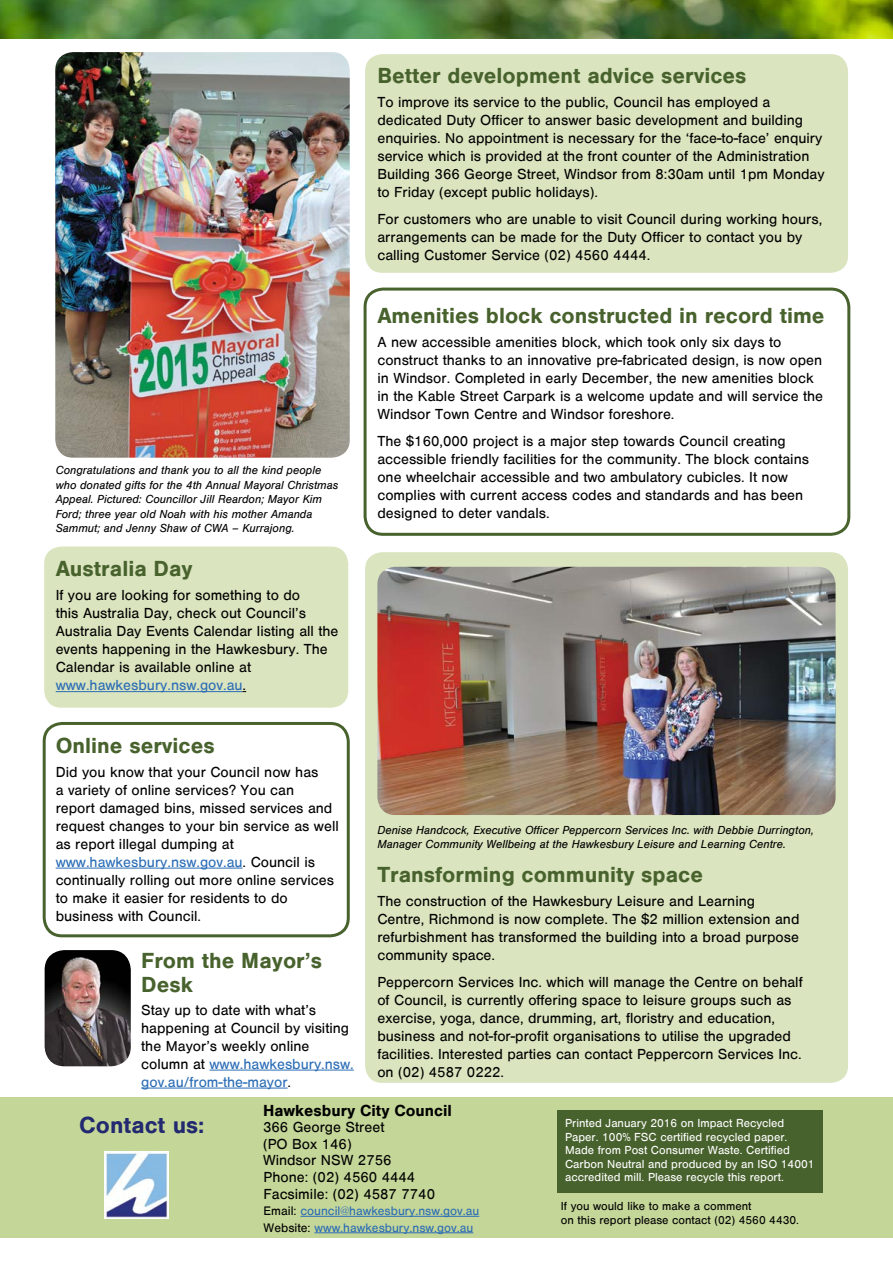
<style>
.page{position:relative;width:893px;height:1263px;background:#fff}
.page>*{position:absolute;margin:0;border:0;box-sizing:border-box;transform-origin:0 0}
.t1{font:700 24px "Nimbus San";color:#222970}
.t2{font:700 22.5px/24px "Nimbus San";color:#48622d}
.t3{font:700 16.5px "Nimbus San";color:#000}
.t4{font:15px/18px "Nimbus San";color:#000}
.t5{font:12.75px/16.5px "Nimbus San";color:#2b6db6}
.t6{font:italic 12px/14.4px "Nimbus San";color:#000}
.t7{font:12px/13.5px "Nimbus San";color:#fff}
.t8{font:12px/13.5px "Nimbus San";color:#000}
.s1{color:#2b6db6}
.s2{color:#000}
</style>
<div class="page">
<img style="left:0;top:0;width:893px;height:38px">
<div style="left:0;top:1097px;width:893px;height:140px;background:#c4d698"></div>
<hr style="left:300px;top:1216px;width:179px;height:1px;background:#2b6db6">
<hr style="left:314px;top:1232px;width:159px;height:1px;background:#2b6db6">
<div style="left:557px;top:1110px;width:266px;height:82px;background:#48622d"></div>
<img style="left:105px;top:1152px;width:64px;height:66px">
<hr style="left:56px;top:868px;width:187px;height:1px;background:#2b6db6">
<div style="left:43px;top:722px;width:307px;height:215px;border:3px solid #48622d;border-radius:18px"></div>
<div style="left:43px;top:546px;width:306px;height:162px;background:#dae4be;border-radius:18px"></div>
<div style="left:43px;top:545px;width:307px;height:164px;border:2px solid #fff;border-radius:18px"></div>
<img style="left:55px;top:52px;width:295px;height:406px">
<div style="left:364px;top:53px;width:485px;height:221px;background:#dae4be;border-radius:18px"></div>
<div style="left:364px;top:53px;width:485px;height:221px;border:2px solid #fff;border-radius:18px"></div>
<div style="left:364px;top:288px;width:486px;height:248px;border:3px solid #48622d;border-radius:18px"></div>
<div style="left:364px;top:551px;width:485px;height:533px;background:#dae4be;border-radius:18px"></div>
<div style="left:364px;top:551px;width:485px;height:533px;border:2px solid #fff;border-radius:18px"></div>
<hr style="left:56px;top:691px;width:187px;height:1px;background:#2b6db6">
<img style="left:377px;top:567px;width:459px;height:248px">
<hr style="left:209px;top:1069px;width:145px;height:1px;background:#2b6db6">
<hr style="left:141px;top:1087px;width:147px;height:1px;background:#2b6db6">
<img style="left:45px;top:950px;width:86px;height:116px">
<p class="t6" style="left:56px;top:463px;width:284px">Congratulations and thank you to all the kind people who donated gifts for the 4th Annual Mayoral Christmas Appeal. Pictured: Councillor Jill Reardon; Mayor Kim Ford; three year old Noah with his mother Amanda Sammut; and Jenny Shaw of CWA – Kurrajong.</p>
<h2 class="t2" style="left:56px;top:557px;width:139px">Australia Day</h2>
<p class="t4" style="left:56px;top:586px;width:284px">If you are looking for something to do<br>this Australia Day, check out Council’s Australia Day Events Calendar listing all the events happening in the Hawkesbury. The Calendar is available online at <span class="s1">www.hawkesbury.nsw.gov.au</span>.</p>
<h2 class="t2" style="left:56px;top:733px;width:160px">Online services</h2>
<p class="t4" style="left:56px;top:763px;width:285px">Did you know that your Council now has<br>a variety of online services? You can<br>report damaged bins, missed services and request changes to your bin service as well as report illegal dumping at <span class="s1">www.hawkesbury.nsw.gov.au</span>. Council is continually rolling out more online services to make it easier for residents to do business with Council.</p>
<h2 class="t2" style="left:141px;top:949px;width:182px">From the Mayor’s<br>Desk</h2>
<p class="t4" style="left:141px;top:1001px;width:214px">Stay up to date with what’s happening at Council by visiting the Mayor’s weekly online column at <span class="s1">www.hawkesbury.nsw. gov.au/from-the-mayor</span>.</p>
<h2 class="t2" style="left:377px;top:64px;width:371px">Better development advice services</h2>
<p class="t4" style="left:377px;top:94px;width:449px">To improve its service to the public, Council has employed a dedicated Duty Officer to answer basic development and building enquiries. No appointment is necessary for the ‘face-to-face’ enquiry service which is provided at the front counter of the Administration Building 366 George Street, Windsor from 8:30am until 1pm Monday to Friday (except public holidays).</p>
<p class="t4" style="left:377px;top:211px;width:446px">For customers who are unable to visit Council during working hours, arrangements can be made for the Duty Officer to contact you by calling Customer Service (02) 4560 4444.</p>
<h2 class="t2" style="left:377px;top:304px;width:449px">Amenities block constructed in record time</h2>
<p class="t4" style="left:377px;top:334px;width:447px">A new accessible amenities block, which took only six days to construct thanks to an innovative pre-fabricated design, is now open in Windsor. Completed in early December, the new amenities block in the Kable Street Carpark is a welcome update and will service the Windsor Town Centre and Windsor foreshore.</p>
<p class="t4" style="left:377px;top:433px;width:433px">The $160,000 project is a major step towards Council creating accessible friendly facilities for the community. The block contains one wheelchair accessible and two ambulatory cubicles. It now complies with current access codes and standards and has been designed to deter vandals.</p>
<p class="t6" style="left:377px;top:823px;width:438px">Denise Handcock, Executive Officer Peppercorn Services Inc. with Debbie Durrington,<br>Manager Community Wellbeing at the Hawkesbury Leisure and Learning Centre.</p>
<h2 class="t2" style="left:377px;top:862px;width:327px">Transforming community space</h2>
<p class="t4" style="left:377px;top:892px;width:424px">The construction of the Hawkesbury Leisure and Learning Centre, Richmond is now complete. The $2 million extension and refurbishment has transformed the building into a broad purpose community space.</p>
<p class="t4" style="left:377px;top:973px;width:427px">Peppercorn Services Inc. which will manage the Centre on behalf of Council, is currently offering space to leisure groups such as exercise, yoga, dance, drumming, art, floristry and education, business and not-for-profit organisations to utilise the upgraded facilities. Interested parties can contact Peppercorn Services Inc. on (02) 4587 0222.</p>
<h1 class="t1" style="left:79px;top:1112px;width:127px">Contact us:</h1>
<p class="t3" style="left:263px;top:1101px;width:190px">Hawkesbury City Council</p>
<p class="t4" style="left:263px;top:1119px;width:174px;line-height:16.6px">366 George Street<br>(PO Box 146)<br>Windsor NSW 2756<br>Phone: (02) 4560 4444<br>Facsimile: (02) 4587 7740</p>
<p class="t5" style="left:264px;top:1203px;width:217px"><span class="s2">Email:</span> council@hawkesbury.nsw.gov.au<br><span class="s2">Website:</span> www.hawkesbury.nsw.gov.au</p>
<p class="t7" style="left:565px;top:1116px;width:251px">Printed January 2016 on Impact Recycled Paper. 100% FSC certified recycled paper.<br>Made from Post Consumer Waste. Certified Carbon Neutral and produced by an ISO 14001 accredited mill. Please recycle this report.</p>
<p class="t8" style="left:561px;top:1200px;width:240px">If you would like to make a comment<br>on this report please contact (02) 4560 4430.</p>
</div>
